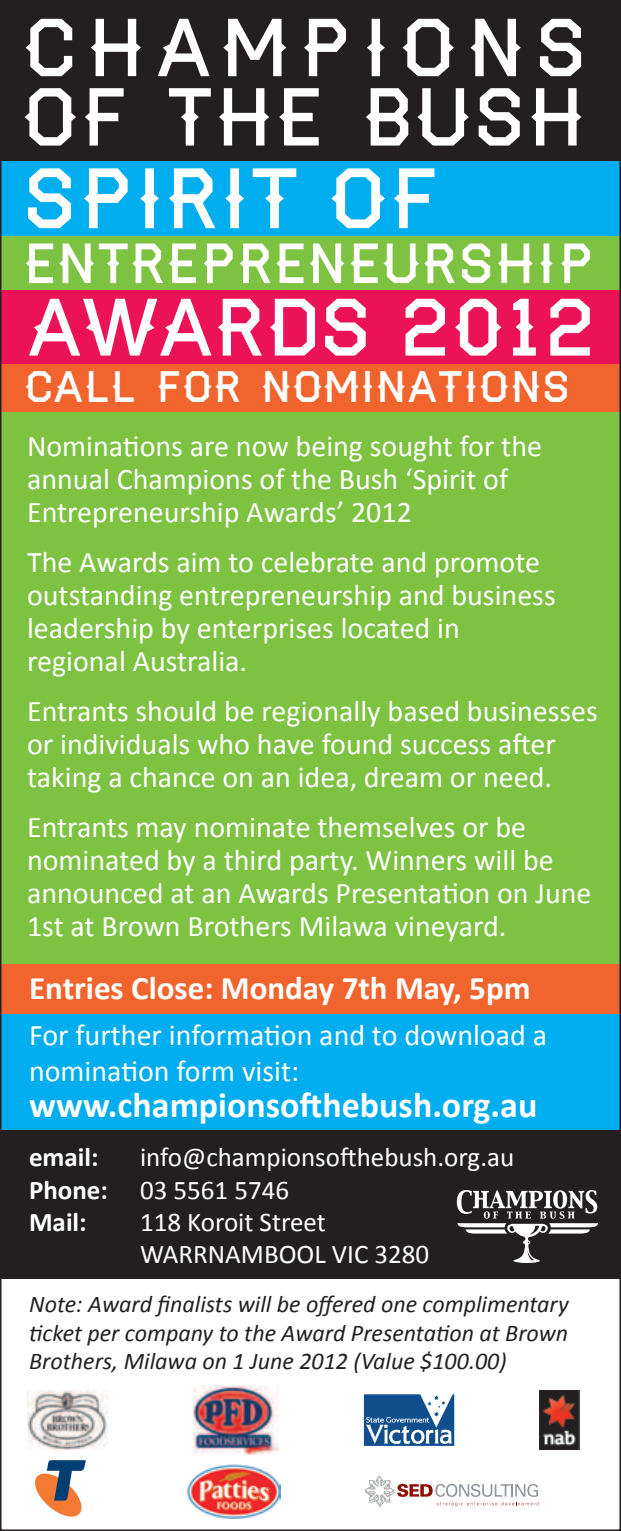
<style>
.page{position:relative;width:621px;height:1531px;background:#fff}
.page>*{position:absolute;margin:0;border:0;box-sizing:border-box;transform-origin:0 0}
.t1{font:81.6px "Haymaker";color:#fff}
.t2{font:78.3px/69.3px "Haymaker";letter-spacing:.11em;color:#fff}
.t3{font:77.4px "Haymaker";color:#fff}
.t4{font:54px "Haymaker";color:#fff}
.t5{font:42px "Haymaker";color:#fff}
.t6{font:700 36px "Calibri";color:#fff}
.t7{font:700 33px "Calibri";color:#fff}
.t8{font:30px/33px "Calibri";color:#fff}
.t9{font:27px/32.4px "Calibri";color:#fff}
.t10{font:700 27px "Calibri";color:#fff}
.t11{font:italic 24px/28.8px "Calibri";color:#231f20;text-align:justify}
.s1{font-weight:700}
</style>
<div class="page">
<div style="left:0;top:236px;width:621px;height:754px;background:#7ec242"></div>
<div style="left:0;top:0;width:621px;height:161px;background:#231f20"></div>
<div style="left:0;top:161px;width:621px;height:75px;background:#00aeef"></div>
<div style="left:0;top:290px;width:621px;height:74px;background:#eb1257"></div>
<div style="left:0;top:1129px;width:621px;height:150px;background:#231f20"></div>
<div style="left:0;top:964px;width:621px;height:50px;background:#f2642d"></div>
<div style="left:0;top:1014px;width:621px;height:116px;background:#00aeef"></div>
<div style="left:0;top:364px;width:621px;height:48px;background:#f2642d"></div>
<svg style="left:457px;top:1190px;width:141px;height:73px"></svg>
<img style="left:193px;top:1385px;width:86px;height:69px">
<img style="left:27px;top:1391px;width:81px;height:58px">
<img style="left:187px;top:1464px;width:93px;height:54px">
<svg style="left:35px;top:1460px;width:51px;height:56px"></svg>
<svg style="left:365px;top:1476px;width:174px;height:30px"></svg>
<img style="left:539px;top:1390px;width:41px;height:59px">
<svg style="left:364px;top:1394px;width:90px;height:52px"></svg>
<h2 class="t2" style="left:21px;top:16px;width:567px">CHAMPIONS<br>OF THE BUSH</h2>
<h1 class="t1" style="left:22px;top:168px;width:420px">SPIRIT OF</h1>
<h3 class="t4" style="left:23px;top:243px;width:573px">ENTREPRENEURSHIP</h3>
<h3 class="t3" style="left:26px;top:299px;width:571px">AWARDS 2012</h3>
<h3 class="t5" style="left:24px;top:371px;width:548px">CALL FOR NOMINATIONS</h3>
<p class="t8" style="left:27px;top:428px;width:516px">Nominations are now being sought for the annual Champions of the Bush ‘Spirit of<br>Entrepreneurship Awards’ 2012</p>
<p class="t8" style="left:27px;top:544px;width:530px">The Awards aim to celebrate and promote outstanding entrepreneurship and business leadership by enterprises located in regional Australia.</p>
<p class="t8" style="left:27px;top:693px;width:572px">Entrants should be regionally based businesses or individuals who have found success after taking a chance on an idea, dream or need.</p>
<p class="t8" style="left:27px;top:809px;width:566px">Entrants may nominate themselves or be nominated by a third party. Winners will be announced at an Awards Presentation on June 1st at Brown Brothers Milawa vineyard.</p>
<p class="t7" style="left:29px;top:968px;width:503px">Entries Close: Monday 7th May, 5pm</p>
<p class="t8" style="left:29px;top:1015px;width:519px;line-height:36px">For further information and to download a nomination form visit:</p>
<p class="t6" style="left:29px;top:1082px;width:510px">www.championsofthebush.org.au</p>
<p class="t9" style="left:29px;top:1139px;width:487px;text-indent:111px">info@championsofthebush.org.au<br><span class="s1">Phone:</span> 03 5561 5746<br><span class="s1">Mail:</span></p>
<p class="t10" style="left:29px;top:1140px;width:71px">email:</p>
<p class="t9" style="left:140px;top:1204px;width:291px">118 Koroit Street<br>WARRNAMBOOL VIC 3280</p>
<p class="t11" style="left:29px;top:1288px;width:541px">Note: Award finalists will be offered one complimentary ticket per company to the Award Presentation at Brown Brothers, Milawa on 1 June 2012 (Value $100.00)</p>
</div>
